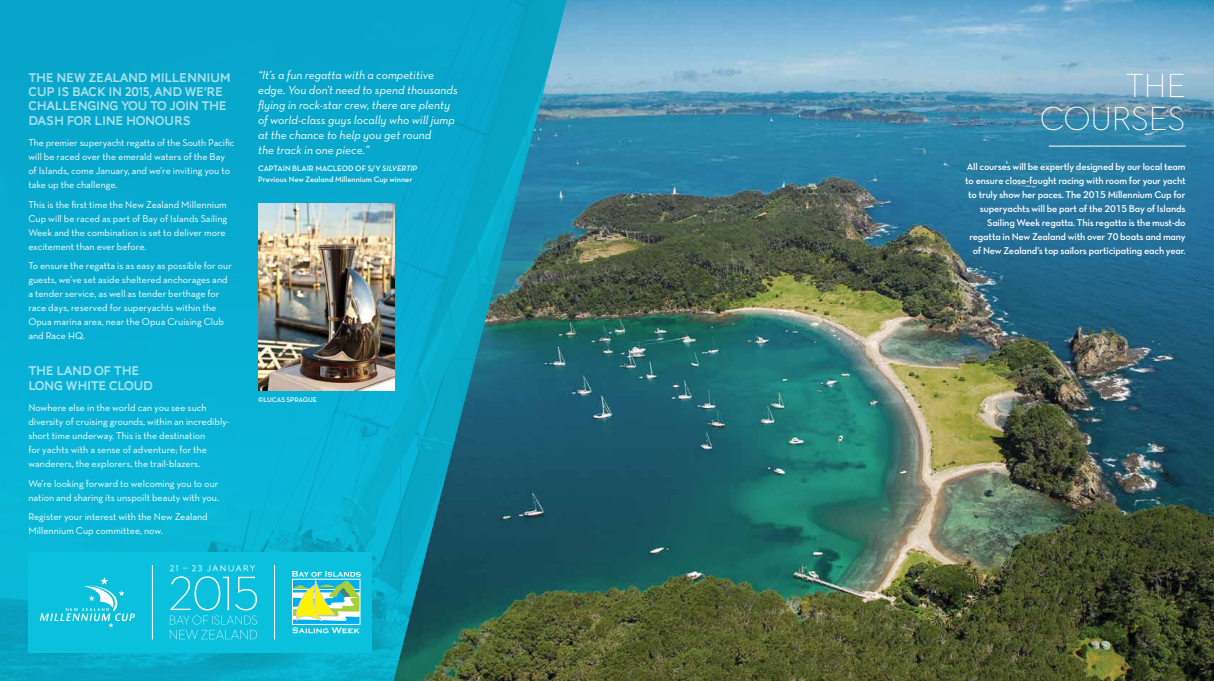
<style>
.page{position:relative;width:1214px;height:681px;background:#fff}
.page>*{position:absolute;margin:0;border:0;box-sizing:border-box;transform-origin:0 0}
.t1{font:300 34px/32.8px "Neutraface 2 Display";color:#fff;text-align:right}
.t2{font:13px/14.4px "AW Conqueror Inline";letter-spacing:-.03em;color:#fff}
.t3{font:italic 12px/15px "Neutra Text TF";color:#fff}
.t4{font:10px/14px "Neutra Text TF";color:#fff}
.t5{font:10px/14px "Neutra Text TF Demi Alt";letter-spacing:-.015em;color:#fff;text-align:right}
.t6{font:8px/11px "Neutra Text TF Demi Alt";color:#fff}
.t7{font:7px "Neutra Text TF Demi Alt";color:#fff}
.s1{font-family:"Neutra Text TF Demi Italic Alt"}
</style>
<div class="page">
<img style="left:566px;top:0;width:647px;height:680px">
<img style="left:0;top:0;width:566px;height:680px">
<hr style="left:1048px;top:146px;width:137px;height:1px;background:#fff">
<div style="left:28px;top:551px;width:344px;height:101px;background:#0ac0dd"></div>
<svg style="left:170px;top:565px;width:87px;height:74px"></svg>
<svg style="left:292px;top:571px;width:69px;height:62px"></svg>
<div style="left:292px;top:578px;width:68px;height:46px;border:1px solid #fff"></div>
<hr style="left:274px;top:564px;width:1px;height:75px;background:#fff">
<hr style="left:152px;top:564px;width:1px;height:75px;background:#fff">
<svg style="left:40px;top:577px;width:95px;height:50px"></svg>
<img style="left:258px;top:203px;width:137px;height:187px">
<h2 class="t2" style="left:28px;top:71px;width:204px">THE NEW ZEALAND MILLENNIUM<br>CUP IS BACK IN 2015, AND WE’RE<br>CHALLENGING YOU TO JOIN THE<br>DASH FOR LINE HONOURS</h2>
<p class="t4" style="left:28px;top:135px;width:208px">The premier superyacht regatta of the South Pacific will be raced over the emerald waters of the Bay of Islands, come January, and we’re inviting you to take up the challenge.</p>
<p class="t4" style="left:28px;top:197px;width:200px">This is the first time the New Zealand Millennium Cup will be raced as part of Bay of Islands Sailing Week and the combination is set to deliver more excitement than ever before.</p>
<p class="t4" style="left:28px;top:259px;width:205px">To ensure the regatta is as easy as possible for our guests, we’ve set aside sheltered anchorages and a tender service, as well as tender berthage for race days, reserved for superyachts within the Opua marina area, near the Opua Cruising Club and Race HQ.</p>
<h2 class="t2" style="left:28px;top:364px;width:126px">THE LAND OF THE<br>LONG WHITE CLOUD</h2>
<p class="t4" style="left:28px;top:400px;width:203px">Nowhere else in the world can you see such diversity of cruising grounds, within an incredibly&shy;short time underway. This is the destination<br>for yachts with a sense of adventure; for the wanderers, the explorers, the trail-blazers.</p>
<p class="t4" style="left:28px;top:476px;width:192px">We’re looking forward to welcoming you to our nation and sharing its unspoilt beauty with you.</p>
<p class="t4" style="left:28px;top:509px;width:181px">Register your interest with the New Zealand<br>Millennium Cup committee, now.</p>
<p class="t3" style="left:258px;top:67px;width:201px">“It’s a fun regatta with a competitive edge. You don’t need to spend thousands flying in rock-star crew, there are plenty of world-class guys locally who will jump at the chance to help you get round<br>the track in one piece.”</p>
<p class="t6" style="left:258px;top:163px;width:161px">captain blair macleod of s/y <span class="s1">SILVERTIP<br></span>Previous New Zealand Millennium Cup winner</p>
<p class="t7" style="left:258px;top:395px;width:60px">©Lucas Sprague</p>
<h1 class="t1" style="left:1040px;top:70px;width:147px">THE<br>COURSES</h1>
<p class="t5" style="left:965px;top:159px;width:222px">All courses will be expertly designed by our local team to ensure close-fought racing with room for your yacht to truly show her paces. The 2015 Millennium Cup for superyachts will be part of the 2015 Bay of Islands Sailing Week regatta. This regatta is the must-do regatta in New Zealand with over 70 boats and many of New Zealand’s top sailors participating each year.</p>
</div>
